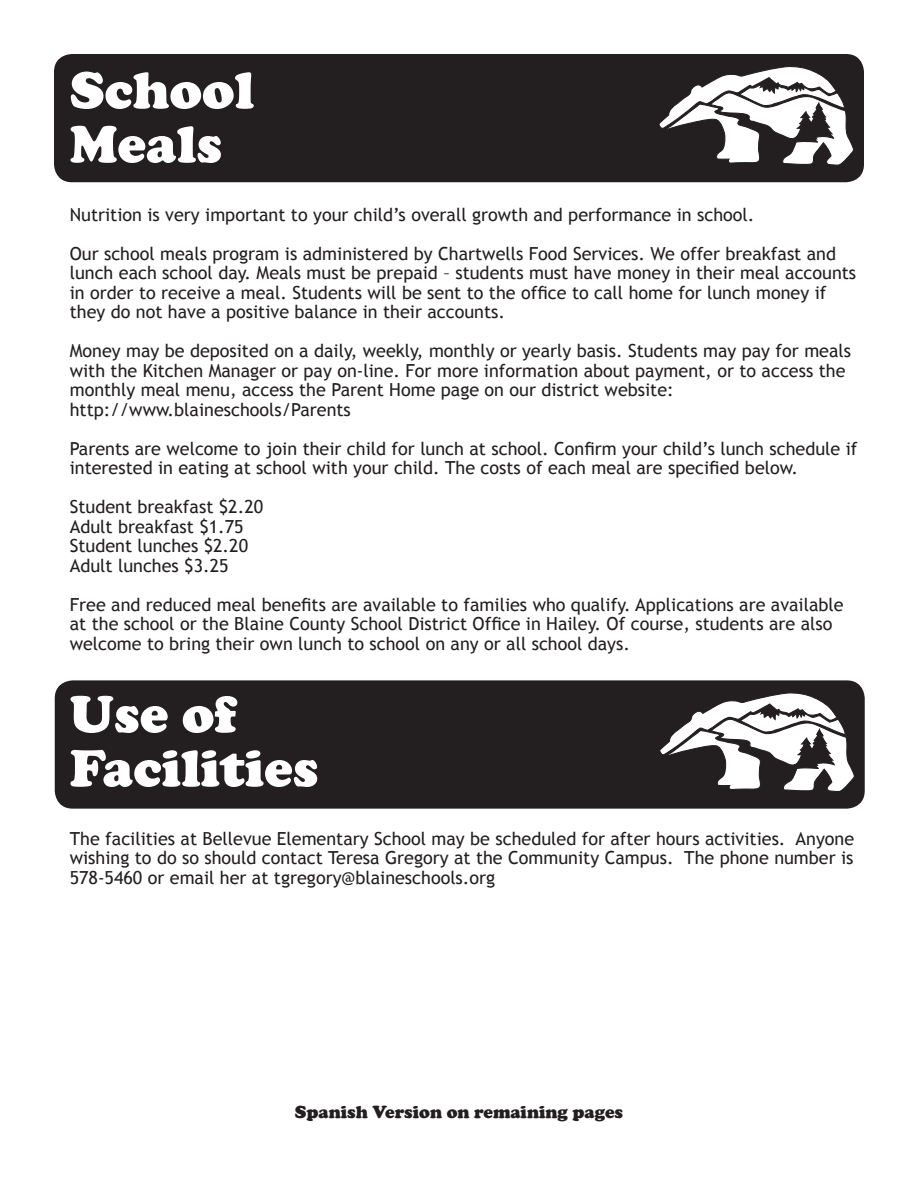
<style>
.page{position:relative;width:918px;height:1188px;background:#fff}
.page>*{position:absolute;margin:0;border:0;box-sizing:border-box;transform-origin:0 0}
.t1{font:900 54px/54px "Cooper";color:#fff}
.t2{font:18px/19.5px "Trebuchet MS";color:#231f20}
.t3{font:900 18px "Cooper";color:#231f20}
</style>
<div class="page">
<div style="left:54px;top:54px;width:810px;height:128px;background:#231f20;border-radius:18px"></div>
<svg style="left:659px;top:66px;width:194px;height:99px"></svg>
<div style="left:55px;top:680px;width:810px;height:129px;background:#231f20;border-radius:18px"></div>
<svg style="left:660px;top:693px;width:194px;height:99px"></svg>
<h1 class="t1" style="left:70px;top:63px;width:186px">School<br>Meals</h1>
<p class="t2" style="left:70px;top:195px;width:768px;line-height:39px">Nutrition is very important to your child’s overall growth and performance in school.<br>Our school meals program is administered by Chartwells Food Services. We offer breakfast and</p>
<p class="t2" style="left:70px;top:263px;width:788px">lunch each school day. Meals must be prepaid – students must have money in their meal accounts in order to receive a meal. Students will be sent to the office to call home for lunch money if they do not have a positive balance in their accounts.</p>
<p class="t2" style="left:70px;top:341px;width:783px">Money may be deposited on a daily, weekly, monthly or yearly basis. Students may pay for meals with the Kitchen Manager or pay on-line. For more information about payment, or to access the monthly meal menu, access the Parent Home page on our district website: http://www.blaineschools/Parents</p>
<p class="t2" style="left:70px;top:439px;width:789px">Parents are welcome to join their child for lunch at school. Confirm your child’s lunch schedule if interested in eating at school with your child. The costs of each meal are specified below.</p>
<p class="t2" style="left:70px;top:497px;width:195px">Student breakfast $2.20<br>Adult breakfast $1.75<br>Student lunches $2.20<br>Adult lunches $3.25</p>
<p class="t2" style="left:70px;top:595px;width:775px">Free and reduced meal benefits are available to families who qualify. Applications are available at the school or the Blaine County School District Office in Hailey. Of course, students are also welcome to bring their own lunch to school on any or all school days.</p>
<h1 class="t1" style="left:70px;top:687px;width:250px">Use of<br>Facilities</h1>
<p class="t2" style="left:70px;top:829px;width:786px;text-align:justify">The facilities at Bellevue Elementary School may be scheduled for after hours activities. Anyone wishing to do so should contact Teresa Gregory at the Community Campus. The phone number is 578-5460 or email her at tgregory@blaineschools.org</p>
<p class="t3" style="left:295px;top:1101px;width:330px">Spanish Version on remaining pages</p>
</div>
